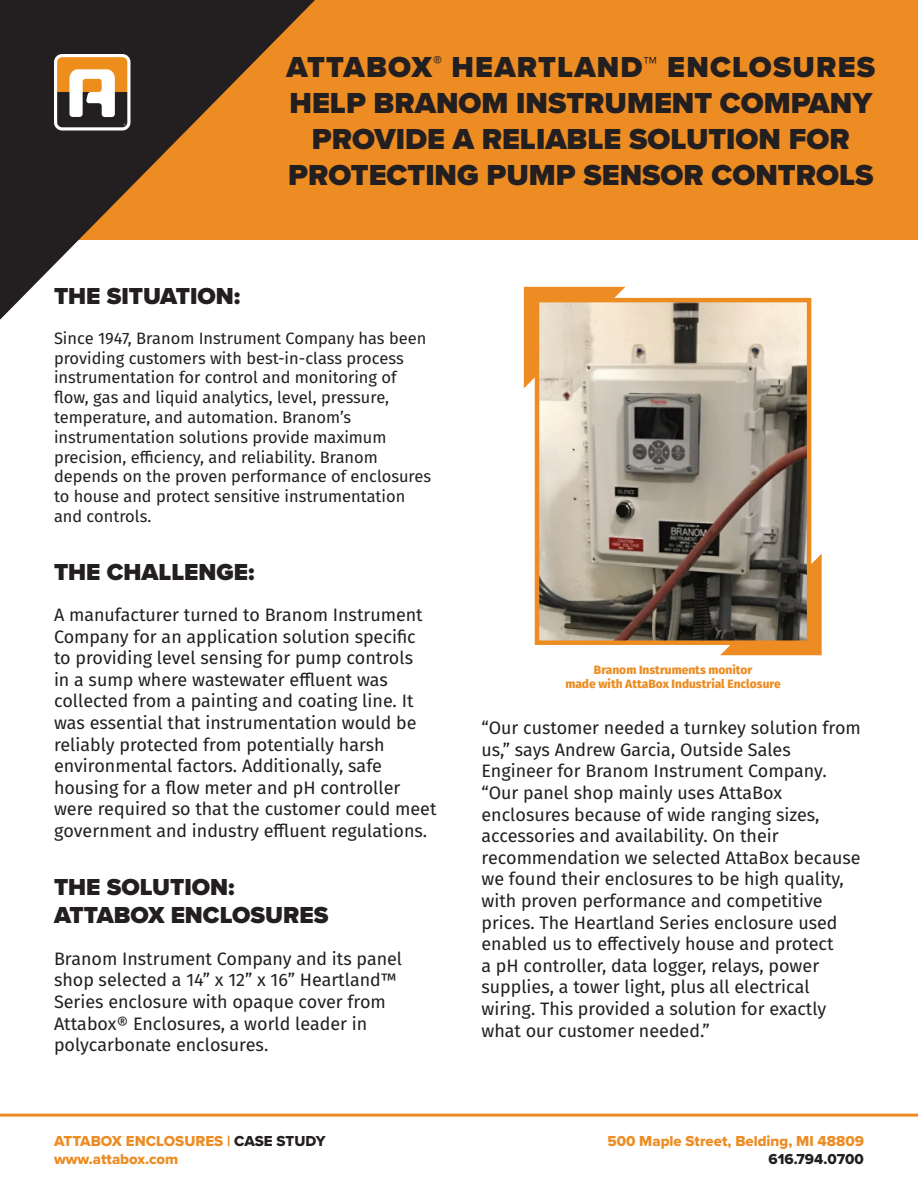
<style>
.page{position:relative;width:918px;height:1188px;background:#fff}
.page>*{position:absolute;margin:0;border:0;box-sizing:border-box;transform-origin:0 0}
.t1{font:900 30px/36px "Proxima Nova";color:#231f20;text-align:center}
.t2{font:900 24px "Proxima Nova";color:#231f20}
.t3{font:18px/21.6px "Fira Sans";color:#231f20}
.t4{font:16.5px/19.8px "Fira Sans";color:#231f20}
.t5{font:15px "Proxima Nova Extrabld";color:#ec8c22}
.t6{font:15px "Proxima Nova Extrabld";color:#231f20}
.t7{font:800 12px "Fira Sans";color:#ec8c22}
.s1{color:#231f20}
</style>
<div class="page">
<div style="left:0;top:0;width:918px;height:239px;background:#ec8c22"></div>
<svg style="left:0;top:0;width:315px;height:320px"></svg>
<hr style="left:0;top:1114px;width:918px;height:3px;background:#ec8c22">
<svg style="left:58px;top:58px;width:68px;height:69px"></svg>
<div style="left:54px;top:54px;width:76px;height:77px;border:3px solid #fff;border-radius:7px"></div>
<svg style="left:720px;top:554px;width:102px;height:101px;background:#ed9330"></svg>
<div style="left:524px;top:287px;width:101px;height:101px;background:#ec8c22"></div>
<img style="left:540px;top:303px;width:266px;height:337px">
<div style="left:535px;top:298px;width:276px;height:347px;border:4px solid #ec8c22"></div>
<p class="t1" style="left:287px;top:49px;width:590px">ATTABOX<sup>®</sup> HEARTLAND™ ENCLOSURES<br>HELP BRANOM INSTRUMENT COMPANY<br>PROVIDE A RELIABLE SOLUTION FOR<br>PROTECTING PUMP SENSOR CONTROLS</p>
<p class="t2" style="left:54px;top:278px;width:188px">THE SITUATION:</p>
<p class="t4" style="left:54px;top:328px;width:374px">Since 1947, Branom Instrument Company has been providing customers with best-in-class process</p>
<p class="t4" style="left:54px;top:367px;width:379px">instrumentation for control and monitoring of flow, gas and liquid analytics, level, pressure, temperature, and automation. Branom’s instrumentation solutions provide maximum precision, efficiency, and reliability. Branom depends on the proven performance of enclosures to house and protect sensitive instrumentation and controls.</p>
<p class="t2" style="left:54px;top:554px;width:202px">THE CHALLENGE:</p>
<p class="t3" style="left:54px;top:604px;width:370px">A manufacturer turned to Branom Instrument Company for an application solution specific to providing level sensing for pump controls in a sump where wastewater effluent was collected from a painting and coating line. It was essential that instrumentation would be reliably protected from potentially harsh</p>
<p class="t3" style="left:54px;top:755px;width:384px">environmental factors. Additionally, safe housing for a flow meter and pH controller were required so that the customer could meet government and industry effluent regulations.</p>
<p class="t2" style="left:54px;top:869px;width:182px">THE SOLUTION:</p>
<p class="t2" style="left:54px;top:898px;width:276px">ATTABOX ENCLOSURES</p>
<p class="t3" style="left:54px;top:947px;width:350px">Branom Instrument Company and its panel shop selected a 14” x 12” x 16” Heartland™ Series enclosure with opaque cover from Attabox® Enclosures, a world leader in polycarbonate enclosures.</p>
<p class="t5" style="left:54px;top:1130px;width:273px">ATTABOX ENCLOSURES | <span class="s1">CASE STUDY</span></p>
<p class="t5" style="left:54px;top:1148px;width:126px">www.attabox.com</p>
<p class="t7" style="left:594px;top:659px;width:160px">Branom Instruments monitor</p>
<p class="t7" style="left:565px;top:674px;width:217px">made with AttaBox Industrial Enclosure</p>
<p class="t3" style="left:482px;top:717px;width:381px">“Our customer needed a turnkey solution from us,” says Andrew Garcia, Outside Sales</p>
<p class="t3" style="left:482px;top:760px;width:381px">Engineer for Branom Instrument Company. “Our panel shop mainly uses AttaBox enclosures because of wide ranging sizes, accessories and availability. On their recommendation we selected AttaBox because we found their enclosures to be high quality, with proven performance and competitive prices. The Heartland Series enclosure used enabled us to effectively house and protect<br>a pH controller, data logger, relays, power supplies, a tower light, plus all electrical wiring. This provided a solution for exactly what our customer needed.”</p>
<p class="t5" style="left:607px;top:1130px;width:258px">500 Maple Street, Belding, MI 48809</p>
<p class="t6" style="left:768px;top:1148px;width:97px">616.794.0700</p>
</div>
